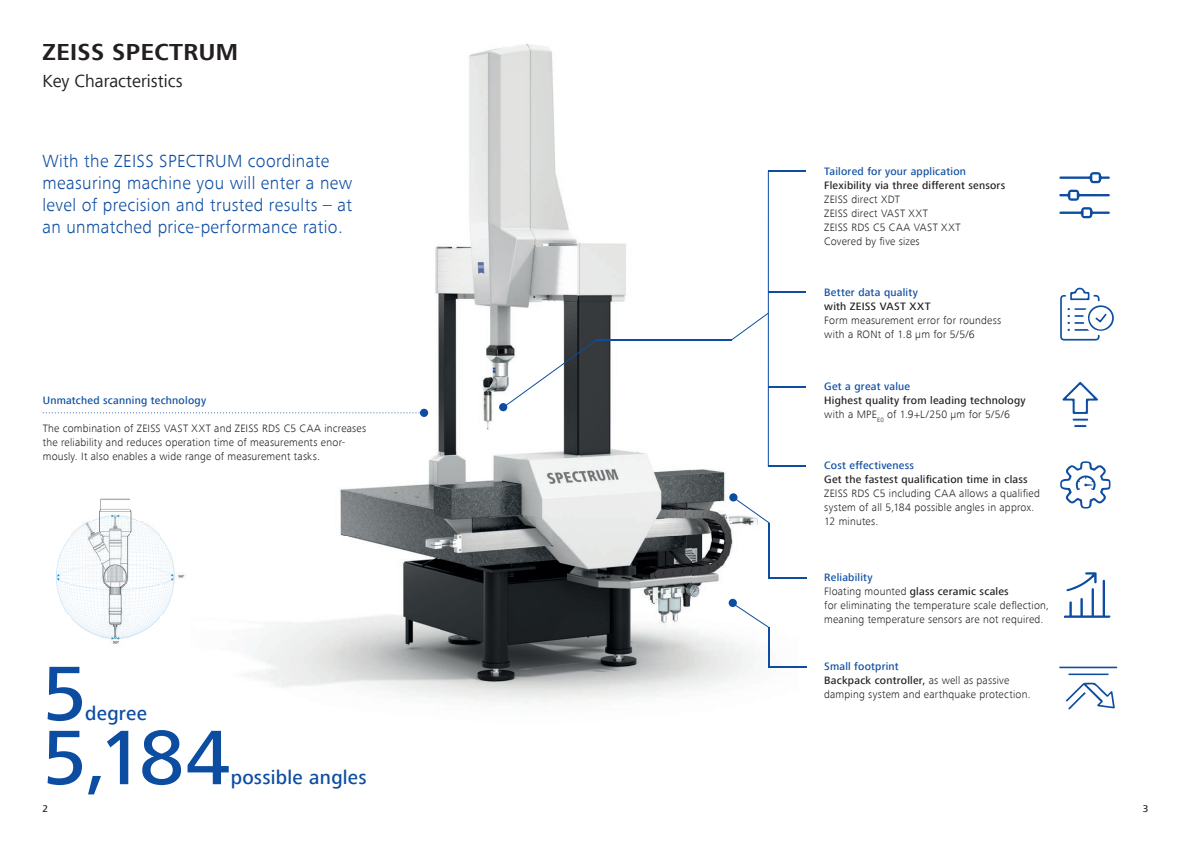
<style>
.page{position:relative;width:1191px;height:842px;background:#fff}
.page>*{position:absolute;margin:0;border:0;box-sizing:border-box;transform-origin:0 0}
.t1{font:500 80px "ZEISS Frutiger Next W1 G";color:#0d4da1}
.t2{font:700 23.8px "ZEISS Frutiger Next W1 G";letter-spacing:.02em;color:#231f20}
.t3{font:500 20px "ZEISS Frutiger Next W1 G";letter-spacing:.015em;color:#0d4da1}
.t4{font:300 18px/22px "ZEISS Frutiger Next W1 G";letter-spacing:.02em;color:#0d4da1}
.t5{font:18px "ZEISS Frutiger Next W1 G";color:#231f20}
.t6{font:300 11px/14px "ZEISS Frutiger Next W1 G";letter-spacing:.02em;color:#231f20}
.t7{font:500 11px/14px "ZEISS Frutiger Next W1 G";letter-spacing:.02em;color:#231f20}
.t8{font:500 11px "ZEISS Frutiger Next W1 G";letter-spacing:.02em;color:#0d4da1}
.t9{font:500 10px "ZEISS Frutiger Next W1 G";color:#231f20}
.s1{font-weight:300}
.s2{font-weight:500;color:#0d4da1}
.s3{font-weight:500}
</style>
<div class="page">
<img style="left:190px;top:43px;width:608px;height:661px">
<svg style="left:731px;top:313px;width:37px;height:27px"></svg>
<svg style="left:733px;top:497px;width:36px;height:26px"></svg>
<svg style="left:729px;top:601px;width:40px;height:27px"></svg>
<svg style="left:1060px;top:461px;width:50px;height:48px"></svg>
<svg style="left:1059px;top:666px;width:58px;height:9px"></svg>
<svg style="left:1066px;top:683px;width:48px;height:26px"></svg>
<svg style="left:1060px;top:287px;width:54px;height:54px"></svg>
<svg style="left:1062px;top:381px;width:37px;height:47px"></svg>
<svg style="left:1064px;top:572px;width:47px;height:46px"></svg>
<svg style="left:1059px;top:172px;width:51px;height:47px"></svg>
<hr style="left:596px;top:339px;width:136px;height:1px;background:#0d4da1">
<svg style="left:43px;top:412px;width:377px;height:1px"></svg>
<hr style="left:768px;top:171px;width:38px;height:1px;background:#0d4da1">
<hr style="left:768px;top:292px;width:38px;height:1px;background:#0d4da1">
<hr style="left:768px;top:386px;width:38px;height:1px;background:#0d4da1">
<hr style="left:768px;top:466px;width:38px;height:1px;background:#0d4da1">
<hr style="left:769px;top:578px;width:37px;height:1px;background:#0d4da1">
<hr style="left:769px;top:667px;width:37px;height:1px;background:#0d4da1">
<hr style="left:768px;top:171px;width:1px;height:296px;background:#0d4da1">
<hr style="left:768px;top:523px;width:1px;height:56px;background:#0d4da1">
<hr style="left:768px;top:627px;width:1px;height:41px;background:#0d4da1">
<svg style="left:502px;top:339px;width:95px;height:69px"></svg>
<div style="left:499px;top:403px;width:8px;height:8px;background:#0d4da1;border-radius:50%"></div>
<div style="left:420px;top:409px;width:8px;height:8px;background:#0d4da1;border-radius:50%"></div>
<div style="left:729px;top:493px;width:8px;height:8px;background:#0d4da1;border-radius:50%"></div>
<div style="left:728px;top:599px;width:9px;height:8px;background:#0d4da1;border-radius:50%"></div>
<img style="left:56px;top:498px;width:129px;height:146px">
<h2 class="t2" style="left:43px;top:38px;width:197px">ZEISS SPECTRUM</h2>
<h3 class="t5" style="left:43px;top:71px;width:142px">Key Characteristics</h3>
<h3 class="t4" style="left:43px;top:150px;width:311px">With the ZEISS SPECTRUM coordinate measuring machine you will enter a new level of precision and trusted results – at an unmatched price-performance ratio.</h3>
<p class="t8" style="left:43px;top:394px;width:165px">Unmatched scanning technology</p>
<p class="t6" style="left:43px;top:421px;width:325px">The combination of ZEISS VAST XXT and ZEISS RDS C5 CAA increases the reliability and reduces operation time of measurements enor&shy;mously. It also enables a wide range of measurement tasks.</p>
<h1 class="t1" style="left:42px;top:648px;width:46px">5</h1>
<h3 class="t3" style="left:85px;top:702px;width:63px">degree</h3>
<h1 class="t1" style="left:42px;top:712px;width:190px">5,184</h1>
<h3 class="t3" style="left:231px;top:766px;width:138px">possible angles</h3>
<p class="t8" style="left:824px;top:165px;width:143px">Tailored for your application</p>
<p class="t7" style="left:824px;top:178px;width:183px">Flexibility via three different sensors</p>
<p class="t6" style="left:824px;top:192px;width:138px">ZEISS direct XDT<br>ZEISS direct VAST XXT<br>ZEISS RDS C5 CAA VAST XXT<br>Covered by five sizes</p>
<p class="t8" style="left:824px;top:286px;width:95px">Better data quality</p>
<p class="t7" style="left:824px;top:299px;width:108px">with ZEISS VAST XXT</p>
<p class="t6" style="left:824px;top:313px;width:178px">Form measurement error for roundess with a RONt of 1.8 µm for 5/5/6</p>
<p class="t8" style="left:824px;top:380px;width:87px">Get a great value</p>
<p class="t7" style="left:824px;top:394px;width:203px">Highest quality from leading technology <span class="s1">with a MPE</span><sub>E0</sub> <span class="s1">of 1.9+L/250 µm for 5/5/6</span></p>
<p class="t8" style="left:824px;top:459px;width:91px">Cost effectiveness</p>
<p class="t7" style="left:824px;top:473px;width:205px">Get the fastest qualification time in class</p>
<p class="t6" style="left:824px;top:487px;width:217px">ZEISS RDS C5 including CAA allows a qualified system of all 5,184 possible angles in approx.<br>12 minutes.</p>
<p class="t6" style="left:824px;top:571px;width:226px"><span class="s2">Reliability<br></span>Floating mounted <span class="s3">glass ceramic scales<br></span>for eliminating the temperature scale deflection, meaning temperature sensors are not required.</p>
<p class="t6" style="left:824px;top:660px;width:208px"><span class="s2">Small footprint<br></span><span class="s3">Backpack controller,</span> as well as passive damping system and earthquake protection.</p>
<p class="t9" style="left:43px;top:803px;width:7px">2</p>
<p class="t9" style="left:1142px;top:803px;width:7px">3</p>
</div>
